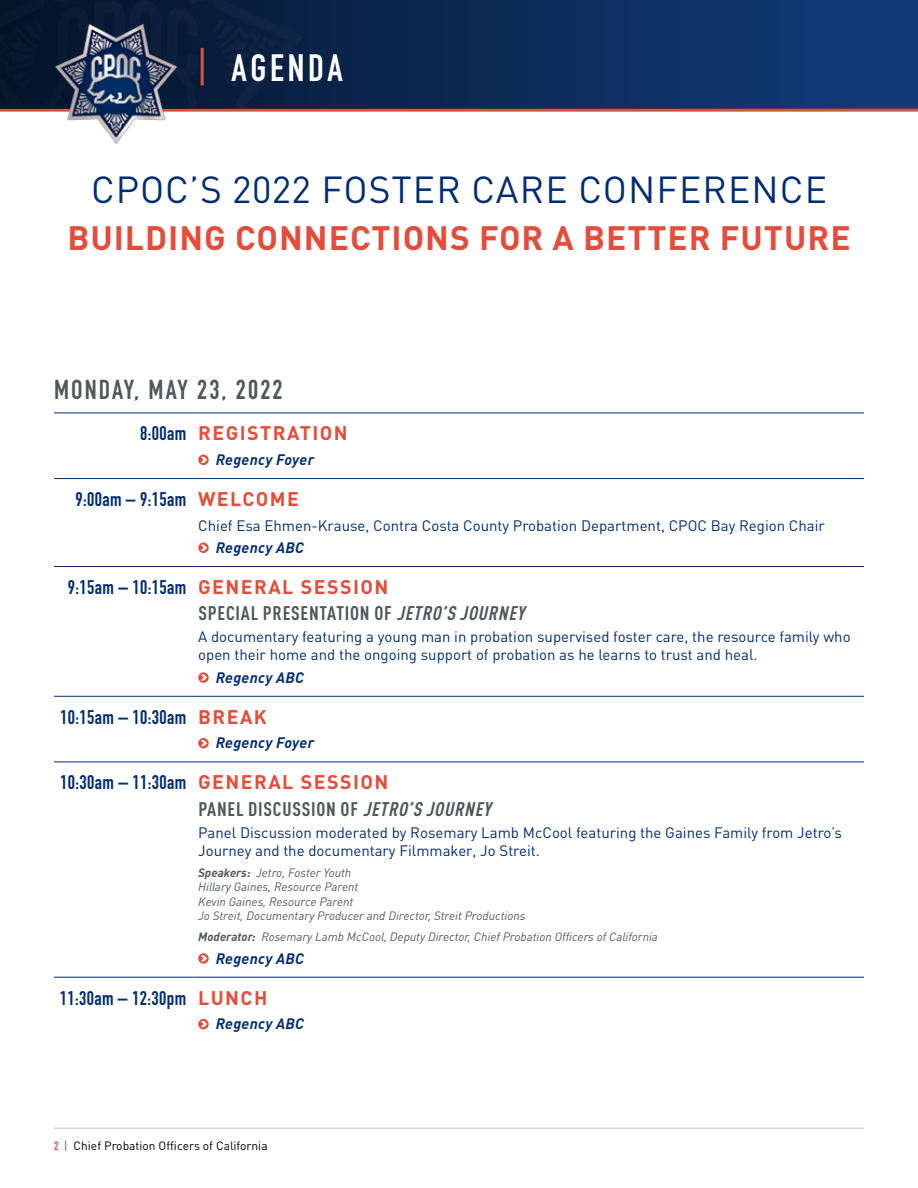
<style>
.page{position:relative;width:918px;height:1188px;background:#fff}
.page>*{position:absolute;margin:0;border:0;box-sizing:border-box;transform-origin:0 0}
.t1{font:700 37.5px "DIN Condensed";letter-spacing:.1em;color:#fff}
.t2{font:37.2px "DIN Pro";letter-spacing:.03em;color:#002d74}
.t3{font:700 33.45px "DIN Pro";letter-spacing:.03em;color:#e54c39}
.t4{font:700 27px "DIN Condensed";letter-spacing:.08em;color:#52575a}
.t5{font:700 19.5px "DIN Condensed";letter-spacing:.02em;color:#002d74}
.t6{font:700 condensed 19.5px "DIN Pro";letter-spacing:.04em;color:#52575a}
.t7{font:700 19.5px "DIN";letter-spacing:.075em;color:#e54c39}
.t8{font:15px/18px "DIN";color:#002d74}
.t9{font:italic 700 15px "DIN Pro";letter-spacing:.02em;color:#002d74}
.t10{font:italic 12px/14.4px "DIN Pro";color:#52575a}
.t11{font:12px "DIN";color:#000}
.s1{color:#e54c39}
.s2{font-family:"DIN Condensed";color:#002d74}
.s3{font-family:"DIN";color:#e54c39}
.s4{font-style:italic}
.s5{font-weight:700}
.s6{font-family:"DIN Condensed";font-weight:700;color:#e54c39}
.s7{color:#52575a}
</style>
<div class="page">
<hr style="left:54px;top:1128px;width:810px;height:1px;background:#d6d7d6">
<hr style="left:0;top:109px;width:918px;height:3px;background:#e54c39">
<div style="left:0;top:0;width:918px;height:109px;background:linear-gradient(to right,#07152a,#113c7b)"></div>
<img style="left:54px;top:18px;width:124px;height:126px">
<hr style="left:54px;top:413px;width:138px;height:1px;background:#002d74">
<hr style="left:192px;top:413px;width:672px;height:1px;background:#002d74">
<hr style="left:54px;top:478px;width:138px;height:1px;background:#002d74">
<hr style="left:192px;top:478px;width:672px;height:1px;background:#002d74">
<hr style="left:54px;top:566px;width:138px;height:1px;background:#002d74">
<hr style="left:192px;top:566px;width:672px;height:1px;background:#002d74">
<hr style="left:54px;top:696px;width:138px;height:1px;background:#002d74">
<hr style="left:192px;top:696px;width:672px;height:1px;background:#002d74">
<hr style="left:54px;top:762px;width:138px;height:1px;background:#002d74">
<hr style="left:192px;top:762px;width:672px;height:1px;background:#002d74">
<hr style="left:54px;top:977px;width:138px;height:1px;background:#002d74">
<hr style="left:192px;top:977px;width:672px;height:1px;background:#002d74">
<svg style="left:198px;top:455px;width:11px;height:10px"></svg>
<svg style="left:199px;top:456px;width:9px;height:8px"></svg>
<svg style="left:198px;top:543px;width:11px;height:10px"></svg>
<svg style="left:199px;top:544px;width:9px;height:8px"></svg>
<svg style="left:198px;top:672px;width:11px;height:11px"></svg>
<svg style="left:199px;top:674px;width:9px;height:8px"></svg>
<svg style="left:198px;top:738px;width:11px;height:10px"></svg>
<svg style="left:199px;top:740px;width:9px;height:7px"></svg>
<svg style="left:198px;top:953px;width:11px;height:11px"></svg>
<svg style="left:199px;top:955px;width:9px;height:8px"></svg>
<svg style="left:198px;top:1019px;width:11px;height:10px"></svg>
<svg style="left:199px;top:1020px;width:9px;height:8px"></svg>
<h1 class="t1" style="left:198px;top:42px;width:146px"><span class="s1">|</span> AGENDA</h1>
<h2 class="t2" style="left:91px;top:161px;width:737px">CPOC’S 2022 FOSTER CARE CONFERENCE</h2>
<h3 class="t3" style="left:67px;top:210px;width:785px">BUILDING CONNECTIONS FOR A BETTER FUTURE</h3>
<h3 class="t4" style="left:54px;top:372px;width:230px">MONDAY, MAY 23, 2022</h3>
<h3 class="t7" style="left:140px;top:421px;width:209px"><span class="s2">8:00am</span> REGISTRATION</h3>
<p class="t9" style="left:216px;top:447px;width:100px">Regency Foyer</p>
<h3 class="t5" style="left:75px;top:486px;width:225px">9:00am – 9:15am <span class="s3">WELCOME</span></h3>
<p class="t8" style="left:198px;top:516px;width:628px">Chief Esa Ehmen-Krause, Contra Costa County Probation Department, CPOC Bay Region Chair</p>
<p class="t9" style="left:216px;top:535px;width:90px">Regency ABC</p>
<h3 class="t5" style="left:68px;top:574px;width:322px">9:15am – 10:15am <span class="s3">GENERAL SESSION</span></h3>
<h3 class="t6" style="left:198px;top:598px;width:333px">SPECIAL PRESENTATION OF <span class="s4">JETRO’SJOURNEY</span></h3>
<p class="t8" style="left:198px;top:628px;width:654px">A documentary featuring a young man in probation supervised foster care, the resource family who open their home and the ongoing support of probation as he learns to trust and heal.</p>
<p class="t9" style="left:216px;top:665px;width:90px">Regency ABC</p>
<h3 class="t5" style="left:60px;top:704px;width:208px">10:15am – 10:30am <span class="s3">BREAK</span></h3>
<p class="t9" style="left:216px;top:731px;width:100px">Regency Foyer</p>
<h3 class="t5" style="left:60px;top:769px;width:330px">10:30am – 11:30am <span class="s3">GENERAL SESSION</span></h3>
<h3 class="t6" style="left:198px;top:794px;width:299px">PANEL DISCUSSION OF <span class="s4">JETRO’SJOURNEY</span></h3>
<p class="t8" style="left:198px;top:823px;width:645px">Panel Discussion moderated by Rosemary Lamb McCool featuring the Gaines Family from Jetro’s<br>Journey and the documentary Filmmaker, Jo Streit.</p>
<p class="t10" style="left:198px;top:864px;width:329px"><span class="s5">Speakers:</span> Jetro, Foster Youth<br>Hillary Gaines, Resource Parent<br>Kevin Gaines, Resource Parent<br>Jo Streit, Documentary Producer and Director, Streit Productions</p>
<p class="t10" style="left:198px;top:929px;width:461px"><span class="s5">Moderator:</span> Rosemary Lamb McCool, Deputy Director, Chief Probation Officers of California</p>
<p class="t9" style="left:216px;top:946px;width:90px">Regency ABC</p>
<h3 class="t5" style="left:60px;top:985px;width:209px">11:30am – 12:30pm <span class="s3">LUNCH</span></h3>
<p class="t9" style="left:216px;top:1012px;width:90px">Regency ABC</p>
<p class="t11" style="left:54px;top:1138px;width:215px"><span class="s6">2</span> <span class="s7">|</span> Chief Probation Officers of California</p>
</div>
